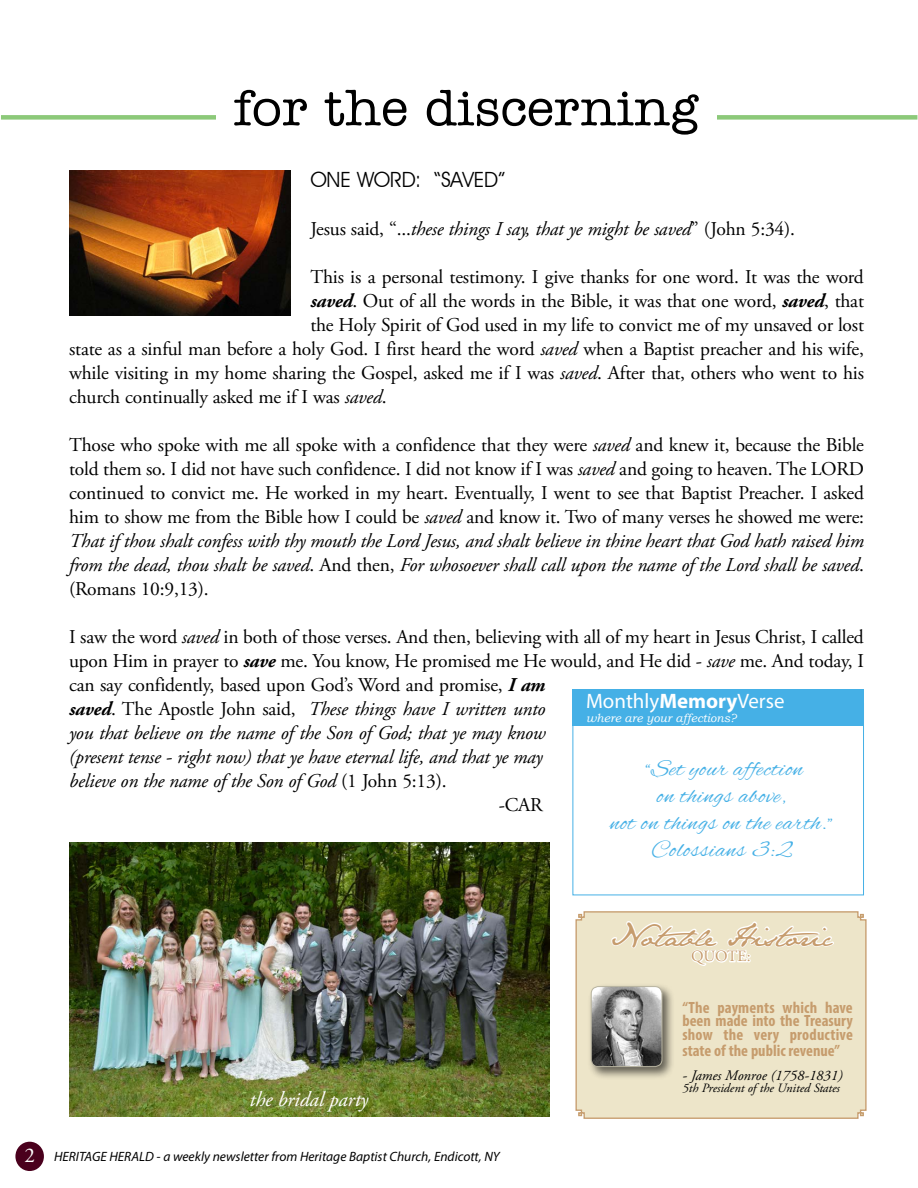
<style>
.page{position:relative;width:918px;height:1188px;background:#fff}
.page>*{position:absolute;margin:0;border:0;box-sizing:border-box;transform-origin:0 0}
.t1{font:500 52.95px "Amer Typewriter IT Cby BT";color:#000}
.t2{font:27.15px "Jane Austen";color:#c69c6d}
.t3{font:24px/27px "Alex Brush";letter-spacing:.03em;color:#45b0e6;text-align:center}
.t4{font:21px "Avant Garde IT Cby BT";letter-spacing:-.01em;color:#000}
.t5{font:italic 21px "Adobe Garamond Pro";letter-spacing:-.01em;color:#fff}
.t6{font:21px "Adobe Garamond Pro";color:#fff}
.t7{font:20.85px "Myriad Pro";color:#fff}
.t8{font:19.5px/24px "Adobe Garamond Pro";letter-spacing:-.01em;color:#000;text-align:justify}
.t9{font:italic 19.5px "Adobe Garamond Pro";letter-spacing:-.01em;color:#000}
.t10{font:19.5px "Adobe Garamond Pro";letter-spacing:-.03em;color:#000}
.t11{font:700 condensed 16.35px/13.6px "Myriad Pro";color:#c69c6d;text-align:justify}
.t12{font:15.75px "Adobe Garamond Pro";letter-spacing:-.005em;color:#c69c6d}
.t13{font:italic 14.55px "Adobe Garamond Pro";color:#000}
.t14{font:italic 13.5px "Myriad Pro";color:#000}
.t15{font:italic 12.75px "Adobe Garamond Pro";color:#000}
.t16{font:italic 11.7px "Bookman Old Style";color:#fff}
.s1{font-style:normal}
.s2{font-weight:700;font-style:italic}
.s3{font-style:italic}
.s4{font-weight:700}
</style>
<div class="page">
<div style="left:18px;top:1144px;width:24px;height:25px;background:#4a001d;border-radius:50%"></div>
<div style="left:15px;top:1142px;width:29px;height:29px;border:4px solid #4a001d;border-radius:50%"></div>
<div style="left:1px;top:115px;width:916px;height:5px;background:#8cc979"></div>
<div style="left:216px;top:85px;width:500px;height:50px;background:#fff"></div>
<img style="left:69px;top:171px;width:221px;height:145px">
<div style="left:575px;top:911px;width:292px;height:208px;background:#ede5c9"></div>
<svg style="left:610px;top:920px;width:226px;height:47px"></svg>
<div style="left:572px;top:689px;width:292px;height:36px;background:#45b0e6"></div>
<div style="left:587px;top:983px;width:88px;height:97px;background:#000;opacity:.6"></div>
<img style="left:591px;top:987px;width:71px;height:80px">
<div style="left:591px;top:986px;width:71px;height:81px;border:1px solid #b8b4a0;border-radius:7px"></div>
<img style="left:69px;top:842px;width:480px;height:275px">
<h1 class="t1" style="left:234px;top:75px;width:466px">for the discerning</h1>
<p class="t4" style="left:310px;top:166px;width:197px">ONE WORD: “SAVED”</p>
<p class="t9" style="left:310px;top:217px;width:486px"><span class="s1">Jesus said, “...</span>these things I say, that ye might be saved<span class="s1">” (John 5:34).</span></p>
<p class="t8" style="left:310px;top:265px;width:555px">This is a personal testimony. I give thanks for one word. It was the word</p>
<p class="t8" style="left:310px;top:289px;width:555px"><span class="s2">saved</span>. Out of all the words in the Bible, it was that one word, <span class="s2">saved</span>, that</p>
<p class="t8" style="left:310px;top:313px;width:555px">the Holy Spirit of God used in my life to convict me of my unsaved or lost</p>
<p class="t8" style="left:69px;top:337px;width:796px">state as a sinful man before a holy God. I first heard the word <span class="s3">saved</span> when a Baptist preacher and his wife,</p>
<p class="t8" style="left:69px;top:361px;width:796px">while visiting in my home sharing the Gospel, asked me if I was <span class="s3">saved</span>. After that, others who went to his</p>
<p class="t8" style="left:69px;top:385px;width:319px">church continually asked me if I was <span class="s3">saved</span>.</p>
<p class="t8" style="left:69px;top:433px;width:797px">Those who spoke with me all spoke with a confidence that they were <span class="s3">saved</span> and knew it, because the Bible told them so. I did not have such confidence. I did not know if I was <span class="s3">saved</span> and going to heaven. The LORD continued to convict me. He worked in my heart. Eventually, I went to see that Baptist Preacher. I asked him to show me from the Bible how I could be <span class="s3">saved</span> and know it. Two of many verses he showed me were:<br><span class="s3">That if thou shalt confess with thy mouth the Lord Jesus, and shalt believe in thine heart that God hath raised him from the dead, thou shalt be saved</span>. And then, <span class="s3">For whosoever shall call upon the name of the Lord shall be saved</span>. (Romans 10:9,13).</p>
<p class="t8" style="left:69px;top:625px;width:796px">I saw the word <span class="s3">saved</span> in both of those verses. And then, believing with all of my heart in Jesus Christ, I called</p>
<p class="t10" style="left:69px;top:649px;width:796px">upon Him in prayer to <span class="s2">save</span> me. You know, He promised me He would, and He did - <span class="s3">save</span> me. And today, I</p>
<p class="t8" style="left:69px;top:673px;width:478px">can say confidently, based upon God’s Word and promise, <span class="s2">I am</span></p>
<p class="t9" style="left:69px;top:697px;width:478px"><span class="s4">saved</span><span class="s1">. The Apostle John said,</span> These things have I written unto</p>
<p class="t9" style="left:69px;top:721px;width:478px">you that believe on the name of the Son of God; that ye may know</p>
<p class="t9" style="left:69px;top:745px;width:475px">(present tense - right now) that ye have eternal life, and that ye may</p>
<p class="t9" style="left:69px;top:769px;width:379px">believe on the name of the Son of God <span class="s1">(1 John 5:13).</span></p>
<p class="t8" style="left:499px;top:793px;width:45px">-CAR</p>
<p class="t7" style="left:586px;top:688px;width:200px">Monthly<span class="s4">Memory</span>Verse</p>
<p class="t16" style="left:586px;top:710px;width:152px">where are your affections?</p>
<p class="t3" style="left:610px;top:756px;width:224px">“Set your affection<br>on things above,<br>not on things on the earth.”<br>Colossians 3:2</p>
<p class="t6" style="left:24px;top:1143px;width:12px">2</p>
<p class="t5" style="left:250px;top:1087px;width:120px">the bridal party</p>
<p class="t14" style="left:54px;top:1148px;width:447px">HERITAGE HERALD - a weekly newsletter from Heritage Baptist Church, Endicott, NY</p>
<h2 class="t2" style="left:610px;top:920px;width:224px">Notable Historic</h2>
<p class="t12" style="left:691px;top:947px;width:61px">QUOTE:</p>
<p class="t11" style="left:682px;top:1000px;width:172px">“The payments which have been made into the Treasury show the very productive</p>
<p class="t11" style="left:682px;top:1044px;width:159px">state of the public revenue”</p>
<p class="t13" style="left:682px;top:1067px;width:162px">- James Monroe (1758-1831)</p>
<p class="t15" style="left:682px;top:1081px;width:159px">5th President of the United States</p>
</div>
